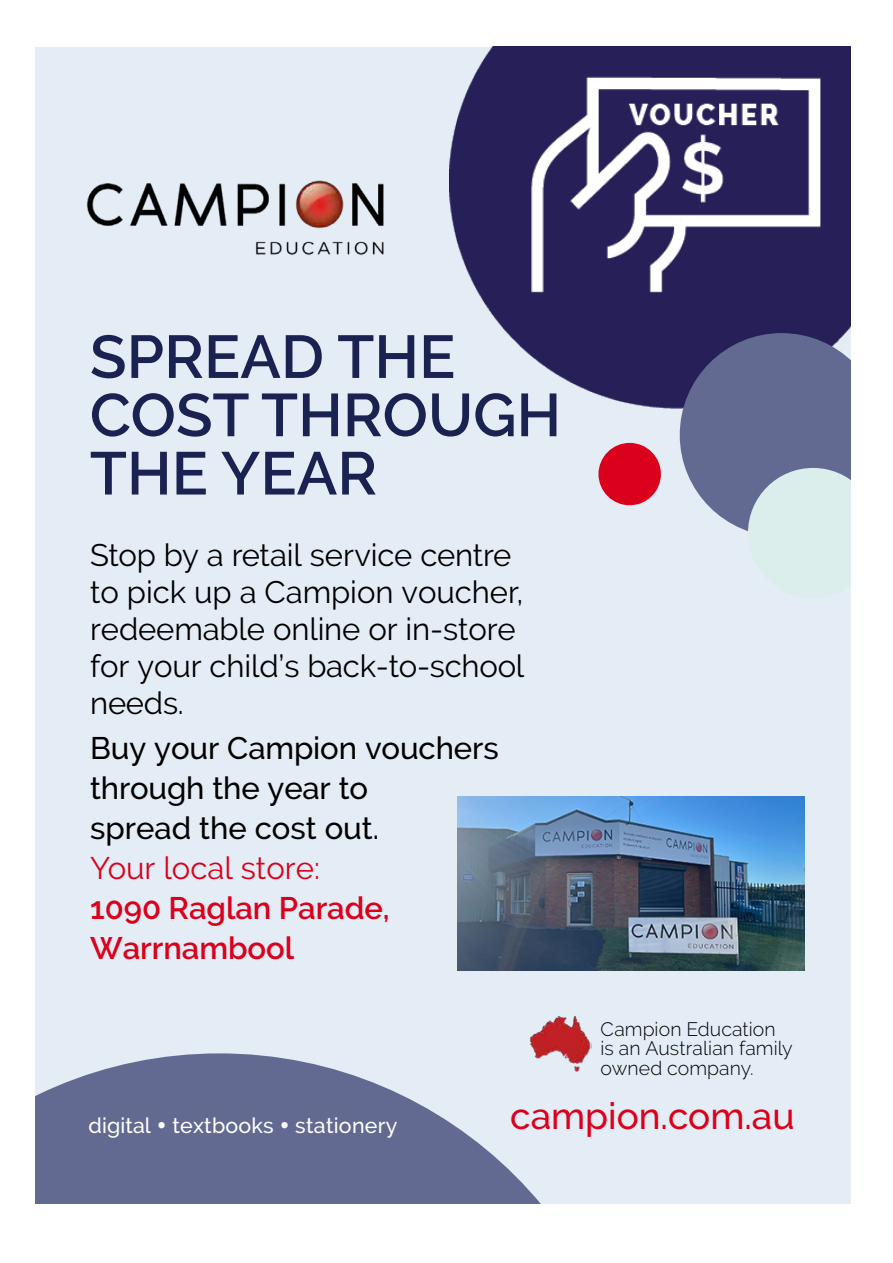
<style>
.page{position:relative;width:893px;height:1263px;background:#fff}
.page>*{position:absolute;margin:0;border:0;box-sizing:border-box;transform-origin:0 0}
.t1{font:600 60.15px/58.3px "Raleway";color:#1a2252}
.t2{font:500 36.9px "Raleway";color:#db001b}
.t3{font:31.05px/36.9px "Raleway";letter-spacing:-.005em;color:#000}
.t4{font:500 31.05px/39.9px "Raleway";letter-spacing:-.005em;color:#000}
.t5{font:600 31.05px/39.9px "Raleway";color:#db001b}
.t6{font:31.05px "Raleway";color:#db001b}
.t7{font:500 21.3px "Raleway";letter-spacing:.01em;color:#fff}
.t8{font:300 19.35px/19.5px "Raleway";letter-spacing:.005em;color:#000}
</style>
<div class="page">
<div style="left:35px;top:47px;width:815px;height:1156px;background:#e4ecf6"></div>
<img style="left:450px;top:47px;width:400px;height:361px">
<svg style="left:35px;top:1053px;width:505px;height:150px;fill:#626a91"></svg>
<img style="left:86px;top:180px;width:298px;height:76px">
<img style="left:529px;top:1015px;width:63px;height:60px">
<div style="left:598px;top:443px;width:63px;height:62px;background:#db001b;border-radius:50%"></div>
<svg style="left:680px;top:333px;width:170px;height:265px"></svg>
<img style="left:457px;top:796px;width:347px;height:174px">
<h1 class="t1" style="left:90px;top:328px;width:473px">SPREAD THE<br>COST THROUGH<br>THE YEAR</h1>
<p class="t3" style="left:90px;top:537px;width:436px">Stop by a retail service centre to pick up a Campion voucher, redeemable online or in-store for your child’s back-to-school needs.</p>
<p class="t4" style="left:90px;top:728px;width:410px">Buy your Campion vouchers through the year to<br>spread the cost out.</p>
<p class="t6" style="left:90px;top:850px;width:231px">Your local store:</p>
<p class="t5" style="left:90px;top:888px;width:301px">1090 Raglan Parade,<br>Warrnambool</p>
<p class="t8" style="left:601px;top:1019px;width:194px">Campion Education is an Australian family owned company.</p>
<p class="t7" style="left:88px;top:1113px;width:310px">digital • textbooks • stationery</p>
<p class="t2" style="left:510px;top:1095px;width:286px">campion.com.au</p>
</div>
